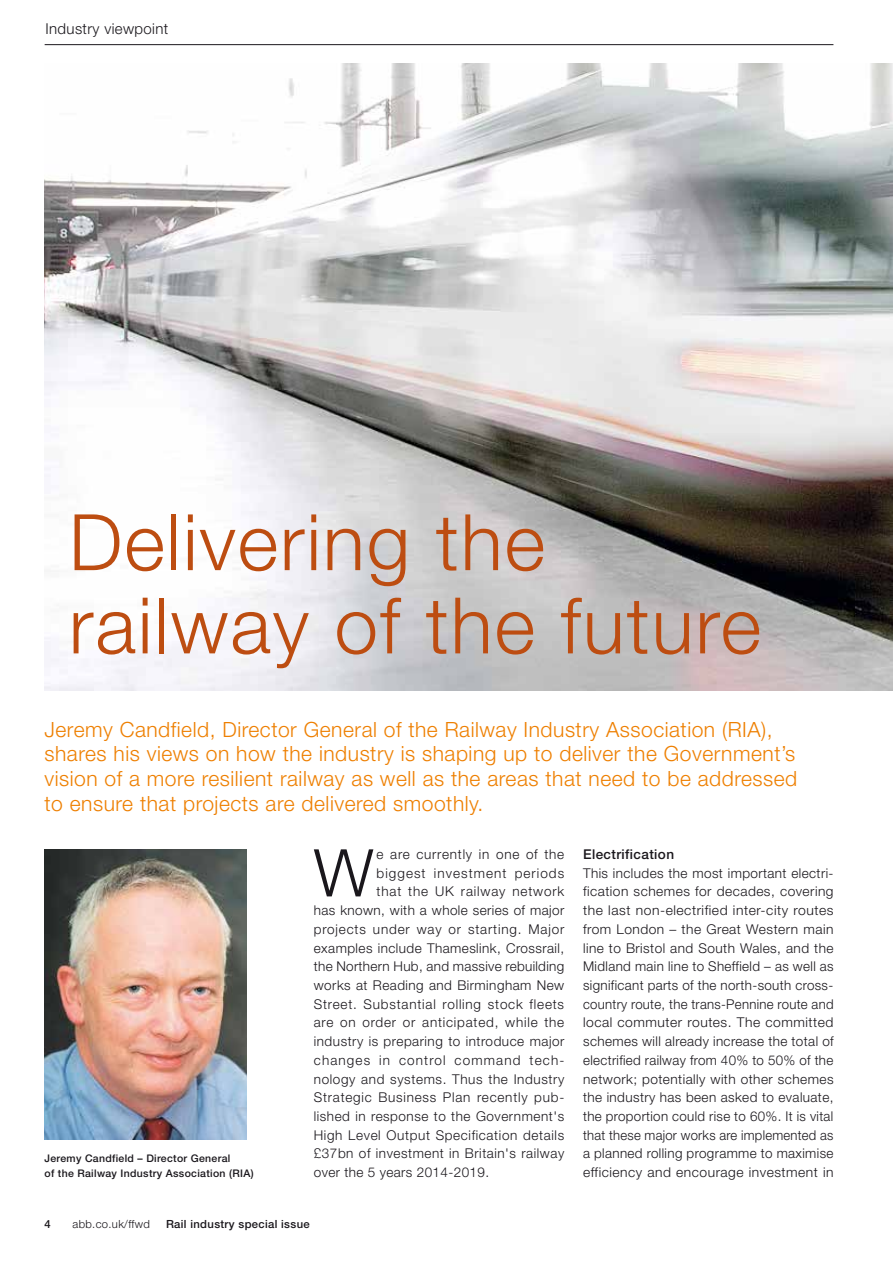
<style>
.page{position:relative;width:893px;height:1263px;background:#fff}
.page>*{position:absolute;margin:0;border:0;box-sizing:border-box;transform-origin:0 0}
.t1{font:300 78px/83.2px "Helvetica Neue";letter-spacing:.025em;color:#bd4d11}
.t2{font:300 65.85px "Helvetica Neue";color:#1a171c}
.t3{font:300 21px/24.8px "Helvetica Neue";letter-spacing:.025em;color:#ee7f00}
.t4{font:300 15px "Helvetica Neue";letter-spacing:.025em;color:#1a171c}
.t5{font:300 13.5px/18.8px "Helvetica Neue";letter-spacing:.04em;color:#1a171c;text-align:justify}
.t6{font:300 13.5px "Helvetica Neue";letter-spacing:.06em;color:#1a171c}
.t7{font:300 13.5px "Helvetica Neue";letter-spacing:.02em;color:#1a171c}
.t8{font:300 13.5px "Helvetica Neue";letter-spacing:.085em;color:#1a171c}
.t9{font:300 13.5px "Helvetica Neue";letter-spacing:.08em;color:#1a171c}
.t10{font:500 13.5px "Helvetica Neue";letter-spacing:.03em;color:#1a171c}
.t11{font:500 11.25px "Helvetica Neue";letter-spacing:.03em;color:#1a171c}
.t12{font:300 11.25px "Helvetica Neue";letter-spacing:.03em;color:#1a171c}
.t13{font:500 10.5px/15px "Helvetica Neue";letter-spacing:.03em;color:#1a171c}
</style>
<div class="page">
<hr style="left:45px;top:44px;width:788px;height:1px;background:#1a171c">
<img style="left:45px;top:63px;width:848px;height:628px">
<img style="left:45px;top:849px;width:202px;height:291px">
<p class="t4" style="left:45px;top:20px;width:124px">Industry viewpoint</p>
<h1 class="t1" style="left:69px;top:499px;width:694px">Delivering the railway of the future</h1>
<p class="t3" style="left:45px;top:716px;width:754px">Jeremy Candfield, Director General of the Railway Industry Association (RIA), shares his views on how the industry is shaping up to deliver the Government’s vision of a more resilient railway as well as the areas that need to be addressed to ensure that projects are delivered smoothly.</p>
<p class="t13" style="left:45px;top:1151px;width:211px">Jeremy Candfield – Director General<br>of the Railway Industry Association (RIA)</p>
<h2 class="t2" style="left:314px;top:833px;width:61px">W</h2>
<p class="t6" style="left:377px;top:846px;width:189px">e are currently in one of the</p>
<p class="t9" style="left:377px;top:865px;width:189px">biggest investment periods</p>
<p class="t6" style="left:377px;top:883px;width:189px">that the UK railway network</p>
<p class="t5" style="left:314px;top:901px;width:252px">has known, with a whole series of major</p>
<p class="t6" style="left:314px;top:921px;width:252px">projects under way or starting. Major</p>
<p class="t5" style="left:314px;top:938px;width:252px">examples include Thameslink, Crossrail,</p>
<p class="t7" style="left:314px;top:958px;width:252px">the Northern Hub, and massive rebuilding</p>
<p class="t5" style="left:314px;top:975px;width:252px">works at Reading and Birmingham New</p>
<p class="t6" style="left:314px;top:996px;width:252px">Street. Substantial rolling stock fleets</p>
<p class="t6" style="left:314px;top:1014px;width:252px">are on order or anticipated, while the</p>
<p class="t5" style="left:314px;top:1032px;width:252px">industry is preparing to introduce major</p>
<p class="t8" style="left:314px;top:1052px;width:252px">changes in control command tech-</p>
<p class="t5" style="left:314px;top:1069px;width:252px">nology and systems. Thus the Industry</p>
<p class="t6" style="left:314px;top:1089px;width:252px">Strategic Business Plan recently pub-</p>
<p class="t5" style="left:314px;top:1106px;width:252px">lished in response to the Government's</p>
<p class="t5" style="left:314px;top:1125px;width:252px">High Level Output Specification details</p>
<p class="t5" style="left:314px;top:1144px;width:252px">£37bn of investment in Britain's railway</p>
<p class="t5" style="left:314px;top:1163px;width:177px">over the 5 years 2014-2019.</p>
<p class="t11" style="left:45px;top:1217px;width:8px">4</p>
<p class="t12" style="left:73px;top:1217px;width:79px">abb.co.uk/ffwd</p>
<p class="t11" style="left:166px;top:1217px;width:145px">Rail industry special issue</p>
<p class="t10" style="left:583px;top:846px;width:92px">Electrification</p>
<p class="t5" style="left:583px;top:863px;width:252px">This includes the most important electri&shy;fication schemes for decades, covering the last non-electrified inter-city routes from London – the Great Western main line to Bristol and South Wales, and the Midland main line to Sheffield – as well as significant parts of the north-south cross&shy;country route, the trans-Pennine route and local commuter routes. The committed schemes will already increase the total of electrified railway from 40% to 50% of the network; potentially with other schemes the industry has been asked to evaluate, the proportion could rise to 60%. It is vital that these major works are implemented as a planned rolling programme to maximise efficiency and encourage investment in</p>
</div>
